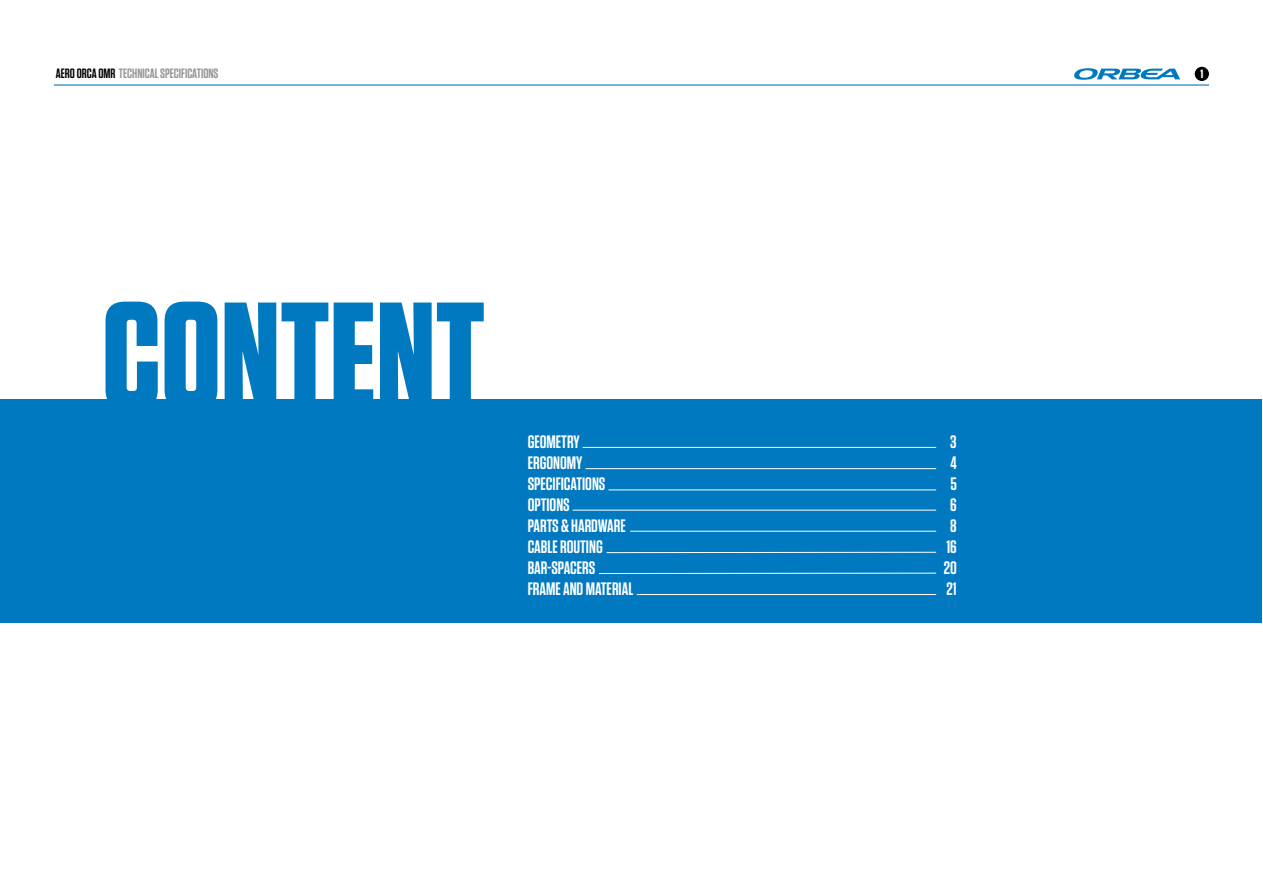
<style>
.page{position:relative;width:1263px;height:893px;background:#fff}
.page>*{position:absolute;margin:0;border:0;box-sizing:border-box;transform-origin:0 0}
.t1{font:700 150.9px "Tungsten";color:#0079c1}
.t2{font:600 18px "Tungsten";color:#fff}
.t3{font:600 13.5px "Tungsten";color:#939598}
.t4{font:700 12px "Tungsten";color:#fff}
.s1{color:#000}
</style>
<div class="page">
<hr style="left:54px;top:84px;width:1155px;height:2px;background:#0079c1">
<svg style="left:1074px;top:68px;width:106px;height:12px"></svg>
<div style="left:1195px;top:67px;width:14px;height:14px;background:#000;border-radius:50%"></div>
<div style="left:1px;top:399px;width:1261px;height:224px;background:#0079c1"></div>
<hr style="left:583px;top:447px;width:353px;height:1px;background:#fff">
<hr style="left:585px;top:468px;width:351px;height:1px;background:#fff">
<hr style="left:608px;top:490px;width:328px;height:1px;background:#fff">
<hr style="left:573px;top:510px;width:363px;height:1px;background:#fff">
<hr style="left:630px;top:531px;width:306px;height:1px;background:#fff">
<hr style="left:637px;top:594px;width:299px;height:1px;background:#fff">
<hr style="left:607px;top:552px;width:329px;height:1px;background:#fff">
<hr style="left:599px;top:573px;width:337px;height:1px;background:#fff">
<p class="t3" style="left:56px;top:67px;width:164px"><span class="s1">AERO ORCA OMR</span> TECHNICAL SPECIFICATIONS</p>
<p class="t4" style="left:1200px;top:67px;width:4px">1</p>
<h1 class="t1" style="left:102px;top:275px;width:385px">CONTENT</h1>
<p class="t2" style="left:528px;top:432px;width:53px">GEOMETRY</p>
<p class="t2" style="left:950px;top:432px;width:8px">3</p>
<p class="t2" style="left:528px;top:453px;width:56px">ERGONOMY</p>
<p class="t2" style="left:950px;top:453px;width:8px">4</p>
<p class="t2" style="left:528px;top:474px;width:79px">SPECIFICATIONS</p>
<p class="t2" style="left:950px;top:474px;width:8px">5</p>
<p class="t2" style="left:528px;top:495px;width:44px">OPTIONS</p>
<p class="t2" style="left:950px;top:495px;width:8px">6</p>
<p class="t2" style="left:528px;top:516px;width:100px">PARTS &amp; HARDWARE</p>
<p class="t2" style="left:950px;top:516px;width:8px">8</p>
<p class="t2" style="left:528px;top:537px;width:77px">CABLE ROUTING</p>
<p class="t2" style="left:946px;top:537px;width:12px">16</p>
<p class="t2" style="left:528px;top:558px;width:69px">BAR-SPACERS</p>
<p class="t2" style="left:944px;top:558px;width:15px">20</p>
<p class="t2" style="left:528px;top:579px;width:107px">FRAME AND MATERIAL</p>
<p class="t2" style="left:946px;top:579px;width:12px">21</p>
</div>
